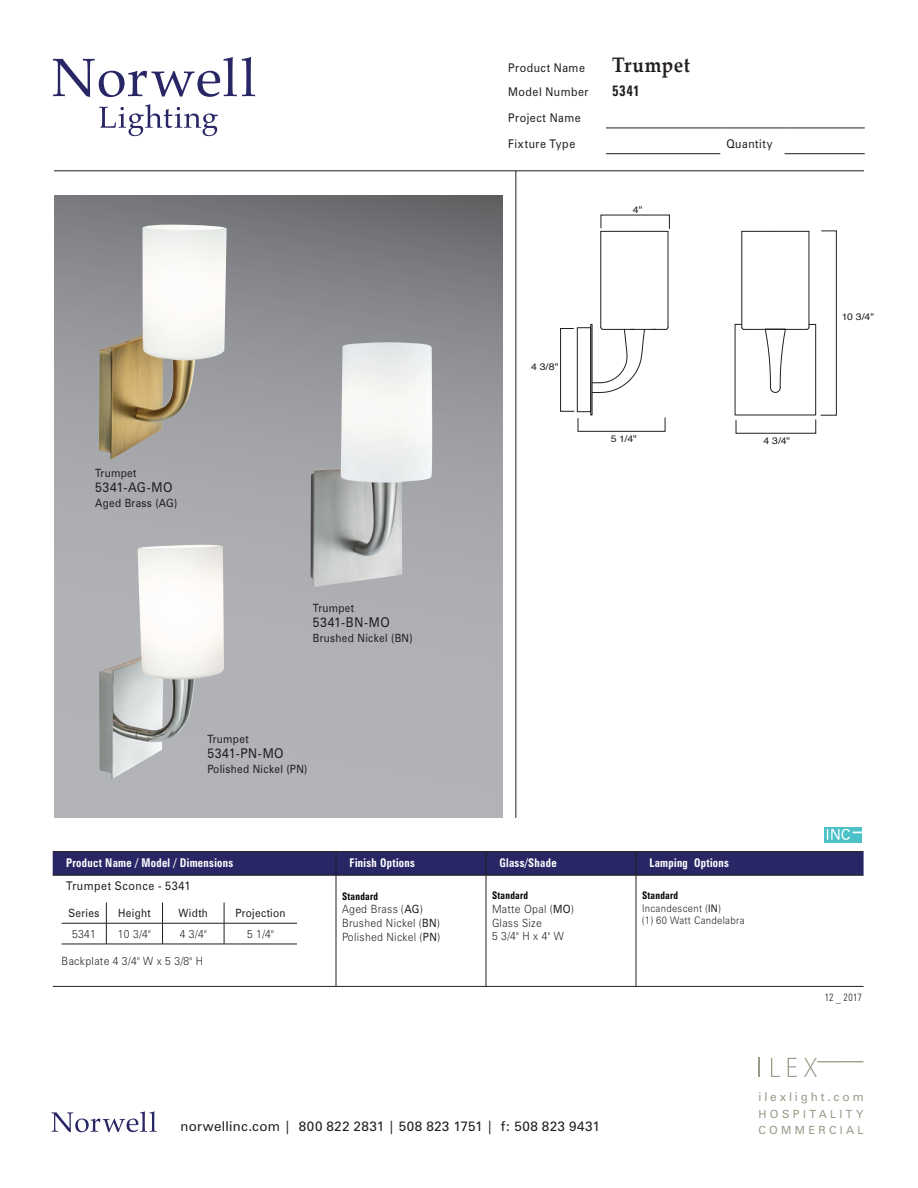
<style>
.page{position:relative;width:918px;height:1188px;background:#fff}
.page>*{position:absolute;margin:0;border:0;box-sizing:border-box;transform-origin:0 0}
.Product_Name{font:700 21px "Palatino Linotype";letter-spacing:.03em;color:#231f20;scale:.9 1}
.Product_Number{font:700 condensed 15px "Zurich BT";color:#231f20;scale:.9 1}
.t1{font:13.5px "Zurich BT";letter-spacing:.025em;color:#231f20}
.t2{font:13.5px "Zurich BT";letter-spacing:.025em;color:#231f20;scale:.9 1}
.White_Table_Text{font:700 condensed 12px "Zurich BT";letter-spacing:.03em;color:#fff;scale:.9 1}
.Product_Number-2{font:12px "Zurich BT";letter-spacing:.05em;color:#231f20;scale:.9 1}
.Product_Name-2{font:12px "Zurich BT";letter-spacing:.05em;color:#231f20;scale:.9 1}
.ProductNameNumber_ta{font:12px "Zurich BT";letter-spacing:.05em;color:#231f20;scale:.9 1}
.t3{font:12px "Zurich BT";letter-spacing:.24em;color:#9b9a88}
.Table_text{font:300 11.4px "Zurich BT";letter-spacing:.03em;color:#231f20;scale:.9 1}
.Table_text-2{font:11.4px "Zurich BT";letter-spacing:.03em;color:#231f20;scale:.9 1}
.t4{font:11.25px/16.5px "Zurich BT";letter-spacing:.295em;color:#9b9a88}
.Table_Text_Header{font:300 10.5px "Zurich BT";letter-spacing:.03em;color:#231f20;scale:.9 1}
.Table_Text_Header-2{font:700 condensed 10.5px "Zurich BT";letter-spacing:.03em;color:#000;scale:.9 1}
.t5{font:300 condensed 10.5px "Zurich BT";letter-spacing:.015em;color:#231f20;scale:.9 1}
.product_dimensions{font:9.45px "Helvetica";color:#231f20;scale:1.11 1}
.s1{font-weight:400}
</style>
<div class="page">
<hr style="left:54px;top:171px;width:810px;height:1px;background:#231f20">
<svg style="left:53px;top:57px;width:202px;height:40px"></svg>
<svg style="left:99px;top:104px;width:119px;height:32px"></svg>
<svg style="left:759px;top:1058px;width:1px;height:19px"></svg>
<svg style="left:771px;top:1058px;width:9px;height:19px"></svg>
<svg style="left:788px;top:1058px;width:9px;height:19px"></svg>
<svg style="left:804px;top:1058px;width:60px;height:19px"></svg>
<svg style="left:52px;top:1111px;width:105px;height:21px"></svg>
<svg style="left:54px;top:195px;width:448px;height:623px;background:#9ea0a3"></svg>
<img style="left:99px;top:225px;width:133px;height:234px">
<hr style="left:53px;top:851px;width:283px;height:1px;background:#231f20">
<div style="left:53px;top:852px;width:811px;height:23px;background:#292666"></div>
<hr style="left:336px;top:851px;width:150px;height:1px;background:#231f20">
<hr style="left:486px;top:851px;width:150px;height:1px;background:#231f20">
<hr style="left:636px;top:851px;width:228px;height:1px;background:#231f20">
<hr style="left:53px;top:875px;width:283px;height:1px;background:#231f20">
<hr style="left:336px;top:875px;width:150px;height:1px;background:#231f20">
<hr style="left:486px;top:875px;width:150px;height:1px;background:#231f20">
<hr style="left:636px;top:875px;width:228px;height:1px;background:#231f20">
<hr style="left:636px;top:986px;width:228px;height:1px;background:#231f20">
<hr style="left:336px;top:875px;width:1px;height:111px;background:#231f20">
<hr style="left:486px;top:875px;width:1px;height:111px;background:#231f20">
<hr style="left:636px;top:875px;width:1px;height:111px;background:#231f20">
<hr style="left:53px;top:986px;width:283px;height:1px;background:#231f20">
<hr style="left:336px;top:986px;width:150px;height:1px;background:#231f20">
<hr style="left:486px;top:986px;width:150px;height:1px;background:#231f20">
<hr style="left:516px;top:171px;width:1px;height:647px;background:#231f20">
<hr style="left:606px;top:153px;width:114px;height:1px;background:#231f20">
<hr style="left:785px;top:153px;width:80px;height:1px;background:#231f20">
<hr style="left:606px;top:128px;width:114px;height:1px;background:#231f20">
<hr style="left:720px;top:128px;width:65px;height:1px;background:#231f20">
<hr style="left:785px;top:128px;width:80px;height:1px;background:#231f20">
<svg style="left:224px;top:903px;width:1px;height:41px"></svg>
<hr style="left:62px;top:923px;width:44px;height:1px;background:#231f20">
<hr style="left:106px;top:923px;width:57px;height:1px;background:#231f20">
<hr style="left:163px;top:923px;width:61px;height:1px;background:#231f20">
<svg style="left:162px;top:903px;width:1px;height:41px"></svg>
<hr style="left:224px;top:923px;width:73px;height:1px;background:#231f20">
<hr style="left:62px;top:944px;width:44px;height:1px;background:#231f20">
<hr style="left:106px;top:944px;width:57px;height:1px;background:#231f20">
<hr style="left:163px;top:944px;width:61px;height:1px;background:#231f20">
<hr style="left:224px;top:944px;width:73px;height:1px;background:#231f20">
<svg style="left:106px;top:903px;width:1px;height:41px"></svg>
<img style="left:310px;top:342px;width:123px;height:245px">
<div style="left:825px;top:827px;width:37px;height:16px;background:#4dc1c8"></div>
<svg style="left:827px;top:829px;width:35px;height:11px"></svg>
<img style="left:99px;top:545px;width:126px;height:234px">
<div style="left:590px;top:324px;width:2px;height:91px;border:1px solid #231f20"></div>
<hr style="left:668px;top:231px;width:1px;height:96px;background:#231f20">
<hr style="left:601px;top:231px;width:33px;height:1px;background:#231f20">
<hr style="left:600px;top:231px;width:1px;height:96px;background:#231f20">
<hr style="left:634px;top:231px;width:34px;height:1px;background:#231f20">
<svg style="left:734px;top:231px;width:103px;height:203px"></svg>
<hr style="left:809px;top:231px;width:1px;height:96px;background:#231f20">
<svg style="left:560px;top:327px;width:109px;height:105px"></svg>
<svg style="left:601px;top:215px;width:69px;height:14px"></svg>
<p class="Product_Name-2" style="left:508px;top:61px;width:87px">Product Name</p>
<p class="Product_Name" style="left:612px;top:50px;width:88px">Trumpet</p>
<p class="Product_Number-2" style="left:508px;top:85px;width:91px">Model Number</p>
<p class="Product_Number" style="left:612px;top:82px;width:33px">5341</p>
<p class="Product_Name-2" style="left:508px;top:110px;width:82px">Project Name</p>
<p class="Product_Number-2" style="left:508px;top:136px;width:76px">Fixture Type</p>
<p class="Product_Number-2" style="left:726px;top:136px;width:53px">Quantity</p>
<p class="product_dimensions" style="left:633px;top:202px;width:10px">4"</p>
<p class="Table_text-2" style="left:95px;top:466px;width:47px">Trumpet</p>
<p class="t2" style="left:95px;top:479px;width:87px">5341-AG-MO</p>
<p class="Table_text-2" style="left:95px;top:496px;width:93px">Aged Brass (AG)</p>
<p class="product_dimensions" style="left:531px;top:360px;width:26px">4 3/8"</p>
<p class="product_dimensions" style="left:611px;top:431px;width:25px">5 1/4"</p>
<p class="product_dimensions" style="left:764px;top:433px;width:26px">4 3/4"</p>
<p class="product_dimensions" style="left:842px;top:309px;width:31px">10 3/4"</p>
<p class="Table_text-2" style="left:313px;top:601px;width:47px">Trumpet</p>
<p class="t2" style="left:313px;top:614px;width:87px">5341-BN-MO</p>
<p class="Table_text-2" style="left:313px;top:631px;width:112px">Brushed Nickel (BN)</p>
<p class="Table_text-2" style="left:207px;top:732px;width:47px">Trumpet</p>
<p class="t2" style="left:207px;top:745px;width:86px">5341-PN-MO</p>
<p class="Table_text-2" style="left:207px;top:762px;width:113px">Polished Nickel (PN)</p>
<p class="White_Table_Text" style="left:66px;top:856px;width:187px">Product Name / Model / Dimensions</p>
<p class="White_Table_Text" style="left:350px;top:856px;width:74px">Finish Options</p>
<p class="White_Table_Text" style="left:500px;top:856px;width:65px">Glass/Shade</p>
<p class="White_Table_Text" style="left:650px;top:856px;width:90px">Lamping Options</p>
<p class="ProductNameNumber_ta" style="left:66px;top:879px;width:140px">Trumpet Sconce - 5341</p>
<p class="Table_Text_Header-2" style="left:342px;top:890px;width:42px">Standard</p>
<p class="Table_text" style="left:342px;top:902px;width:91px">Aged Brass (<span class="s1">AG</span>)</p>
<p class="Table_text" style="left:342px;top:916px;width:110px">Brushed Nickel (<span class="s1">BN</span>)</p>
<p class="Table_text" style="left:342px;top:930px;width:110px">Polished Nickel (<span class="s1">PN</span>)</p>
<p class="Table_Text_Header-2" style="left:642px;top:889px;width:42px">Standard</p>
<p class="Table_Text_Header" style="left:642px;top:902px;width:89px">Incandescent (<span class="s1">IN</span>)</p>
<p class="Table_Text_Header" style="left:642px;top:914px;width:116px">(1) 60 Watt Candelabra</p>
<p class="Table_Text_Header-2" style="left:492px;top:889px;width:42px">Standard</p>
<p class="Table_text" style="left:492px;top:902px;width:92px">Matte Opal (<span class="s1">MO</span>)</p>
<p class="Table_text" style="left:492px;top:916px;width:57px">Glass Size</p>
<p class="Table_text" style="left:492px;top:929px;width:81px">5 3/4" H x 4" W</p>
<p class="Table_text-2" style="left:69px;top:906px;width:36px">Series</p>
<p class="Table_text-2" style="left:118px;top:906px;width:38px">Height</p>
<p class="Table_text-2" style="left:179px;top:906px;width:34px">Width</p>
<p class="Table_text-2" style="left:235px;top:906px;width:57px">Projection</p>
<p class="Table_text" style="left:72px;top:927px;width:28px">5341</p>
<p class="Table_text" style="left:118px;top:927px;width:38px">10 3/4"</p>
<p class="Table_text" style="left:180px;top:927px;width:32px">4 3/4"</p>
<p class="Table_text" style="left:247px;top:927px;width:32px">5 1/4"</p>
<p class="Table_text" style="left:62px;top:954px;width:159px">Backplate 4 3/4" W x 5 3/8" H</p>
<p class="t5" style="left:825px;top:991px;width:43px">12 _ 2017</p>
<p class="t1" style="left:181px;top:1118px;width:421px">norwellinc.com | 800 822 2831 | 508 823 1751 | f: 508 823 9431</p>
<p class="t3" style="left:759px;top:1090px;width:107px">ilexlight.com</p>
<p class="t4" style="left:759px;top:1106px;width:107px">HOSPITALITY<br>COMMERCIAL</p>
</div>
